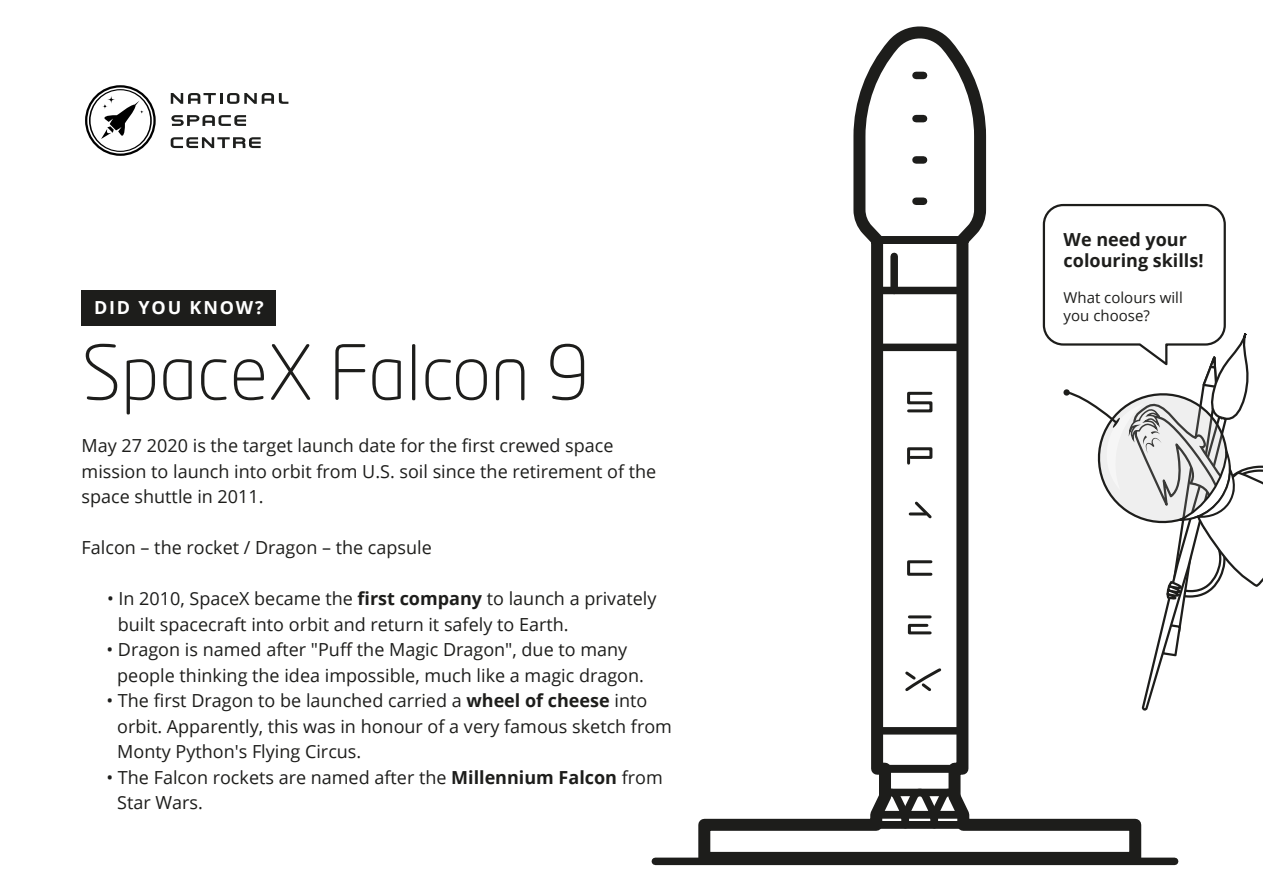
<style>
.page{position:relative;width:1263px;height:893px;background:#fff}
.page>*{position:absolute;margin:0;border:0;box-sizing:border-box;transform-origin:0 0}
.t1{font:300 75px "Neo Tech Std";color:#1d1d1b}
.t2{font:18px/25.5px "Open Sans";color:#1d1d1b}
.t3{font:700 18px/21.6px "Open Sans";color:#1d1d1b}
.t4{font:700 18px "Open Sans";letter-spacing:.1em;color:#fff}
.t5{font:15px/18px "Open Sans";color:#1d1d1b}
.s1{font-weight:700}
</style>
<div class="page">
<div style="left:82px;top:290px;width:194px;height:35px;background:#1d1d1b"></div>
<svg style="left:171px;top:115px;width:75px;height:11px"></svg>
<svg style="left:171px;top:137px;width:90px;height:11px"></svg>
<svg style="left:171px;top:93px;width:117px;height:11px"></svg>
<svg style="left:85px;top:85px;width:71px;height:71px"></svg>
<div style="left:655px;top:858px;width:519px;height:7px;background:#1d1d1b"></div>
<svg style="left:853px;top:26px;width:134px;height:754px"></svg>
<svg style="left:692px;top:780px;width:455px;height:86px"></svg>
<svg style="left:1042px;top:203px;width:221px;height:508px"></svg>
<p class="t4" style="left:94px;top:295px;width:171px">DID YOU KNOW?</p>
<h1 class="t1" style="left:82px;top:328px;width:509px">SpaceX Falcon 9</h1>
<p class="t2" style="left:82px;top:433px;width:576px">May 27 2020 is the target launch date for the first crewed space mission to launch into orbit from U.S. soil since the retirement of the space shuttle in 2011.</p>
<p class="t2" style="left:82px;top:535px;width:352px">Falcon – the rocket / Dragon – the capsule</p>
<p class="t2" style="left:118px;top:586px;width:540px;text-indent:-11px">• In 2010, SpaceX became the <span class="s1">first company</span> to launch a privately built spacecraft into orbit and return it safely to Earth.</p>
<p class="t2" style="left:117px;top:637px;width:528px;text-indent:-11px">• Dragon is named after "Puff the Magic Dragon", due to many people thinking the idea impossible, much like a magic dragon.</p>
<p class="t2" style="left:117px;top:688px;width:556px;text-indent:-11px">• The first Dragon to be launched carried a <span class="s1">wheel of cheese</span> into orbit. Apparently, this was in honour of a very famous sketch from<br>Monty Python's Flying Circus.</p>
<p class="t2" style="left:117px;top:764px;width:547px;text-indent:-11px">• The Falcon rockets are named after the <span class="s1">Millennium Falcon</span> from<br>Star Wars.</p>
<p class="t3" style="left:1064px;top:228px;width:141px">We need your colouring skills!</p>
<p class="t5" style="left:1064px;top:288px;width:121px">What colours will you choose?</p>
</div>
